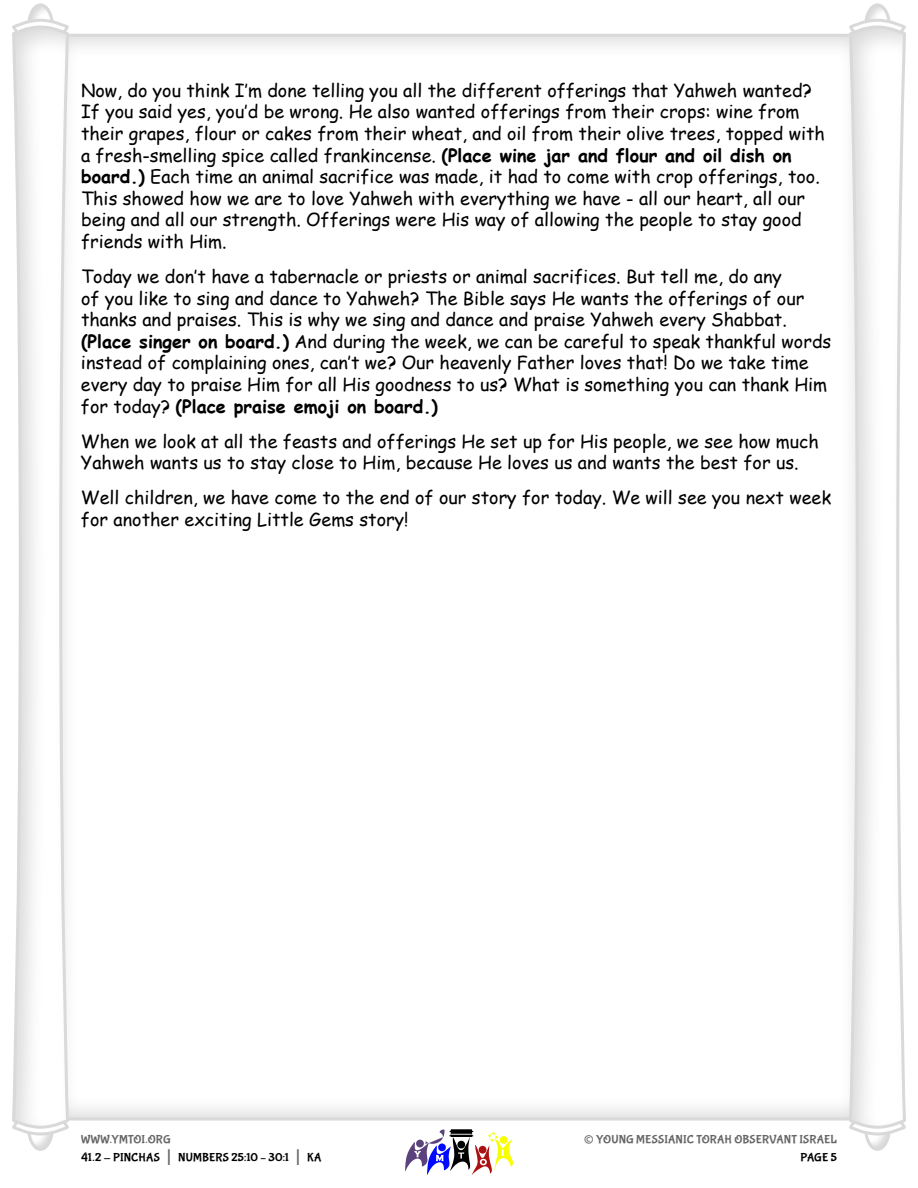
<style>
.page{position:relative;width:918px;height:1188px;background:#fff}
.page>*{position:absolute;margin:0;border:0;box-sizing:border-box;transform-origin:0 0}
.t1{font:27px "Bubblegum Sans";color:#666}
.t2{font:18px/21.6px "Comic Sans MS";color:#000}
.t3{font:12px/18px "Bubblegum Sans";letter-spacing:.015em;color:#000}
.t4{font:12px "Bubblegum Sans";letter-spacing:.01em;color:#666}
.s1{font-weight:700}
.s2{color:#666}
.s3{font-size:21px;color:#666}
</style>
<div class="page">
<svg style="left:405px;top:1129px;width:108px;height:46px"></svg>
<svg style="left:28px;top:1137px;width:25px;height:10px"></svg>
<div style="left:27px;top:1104px;width:27px;height:47px;border:3px solid #d9d9d9;border-radius:50%"></div>
<svg style="left:17px;top:1114px;width:55px;height:23px"></svg>
<svg style="left:28px;top:7px;width:25px;height:10px"></svg>
<div style="left:27px;top:3px;width:27px;height:48px;border:3px solid #d9d9d9;border-radius:50%"></div>
<svg style="left:18px;top:17px;width:45px;height:7px"></svg>
<svg style="left:12px;top:24px;width:58px;height:1106px"></svg>
<svg style="left:865px;top:1137px;width:25px;height:10px"></svg>
<div style="left:864px;top:1104px;width:27px;height:47px;border:3px solid #d9d9d9;border-radius:50%"></div>
<svg style="left:854px;top:1130px;width:47px;height:7px"></svg>
<svg style="left:865px;top:7px;width:25px;height:10px"></svg>
<div style="left:864px;top:3px;width:27px;height:48px;border:3px solid #d9d9d9;border-radius:50%"></div>
<svg style="left:846px;top:17px;width:54px;height:23px"></svg>
<svg style="left:848px;top:24px;width:58px;height:1106px"></svg>
<p class="t2" style="left:81px;top:79px;width:746px">Now, do you think I’m done telling you all the different offerings that Yahweh wanted?<br>If you said yes, you’d be wrong. He also wanted offerings from their crops: wine from their grapes, flour or cakes from their wheat, and oil from their olive trees, topped with a fresh-smelling spice called frankincense. <span class="s1">(Place wine jar and flour and oil dish on board )</span> Each time an animal sacrifice was made, it had to come with crop offerings, too.<br>This showed how we are to love Yahweh with everything we have - all our heart, all our being and all our strength. Offerings were His way of allowing the people to stay good friends with Him.</p>
<p class="t2" style="left:81px;top:265px;width:752px">Today we don’t have a tabernacle or priests or animal sacrifices. But tell me, do any<br>of you like to sing and dance to Yahweh? The Bible says He wants the offerings of our thanks and praises. This is why we sing and dance and praise Yahweh every Shabbat. <span class="s1">(Place singer on board )</span> And during the week, we can be careful to speak thankful words instead of complaining ones, can’t we? Our heavenly Father loves that! Do we take time every day to praise Him for all His goodness to us? What is something you can thank Him for today? <span class="s1">(Place praise emoji on board )</span></p>
<p class="t2" style="left:81px;top:432px;width:739px">When we look at all the feasts and offerings He set up for His people, we see how much<br>Yahweh wants us to stay close to Him, because He loves us and wants the best for us.</p>
<p class="t2" style="left:81px;top:489px;width:752px">Well children, we have come to the end of our story for today. We will see you next week for another exciting Little Gems story!</p>
<p class="t3" style="left:81px;top:1131px;width:242px"><span class="s2">WWW.YMTOI.ORG<br></span>41.2 - PINCHAS <span class="s3">|</span> NUMBERS 25:10 – 30:1 <span class="s3">|</span> KA</p>
<h1 class="t1" style="left:584px;top:1128px;width:12px">©</h1>
<p class="t4" style="left:596px;top:1134px;width:242px">YOUNG MESSIANIC TORAH OBSERVANT ISRAEL</p>
<p class="t3" style="left:800px;top:1149px;width:38px">PAGE 5</p>
</div>
